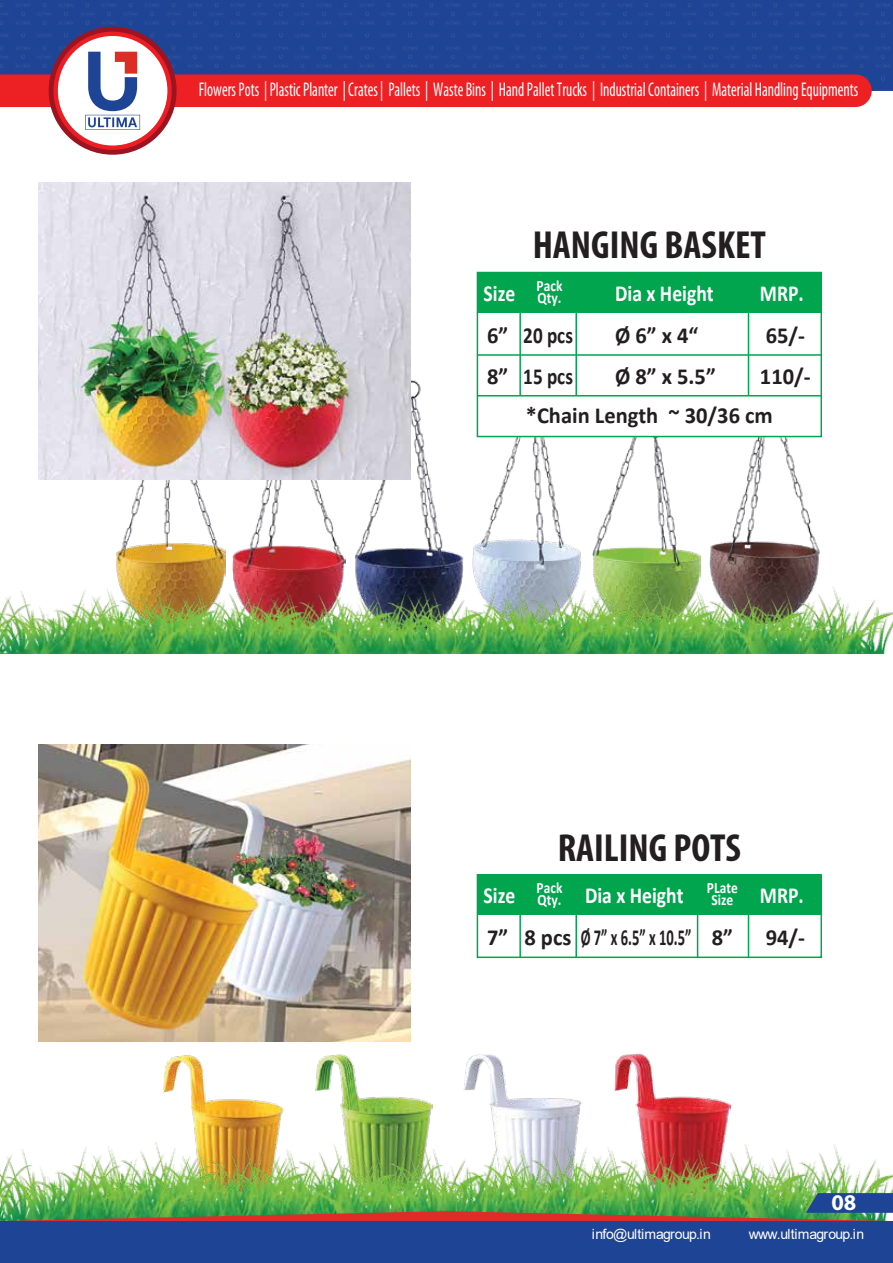
<style>
.page{position:relative;width:893px;height:1263px;background:#fff}
.page>*{position:absolute;margin:0;border:0;box-sizing:border-box;transform-origin:0 0}
.t1{font:700 condensed 39.3px "Myriad Pro";color:#231f20}
.t2{font:700 22.95px/41.1px "Calibri";color:#231f20}
.t3{font:700 22.95px "Calibri";color:#fff;scale:.85 1}
.t4{font:700 22.95px/41.1px "Calibri";color:#231f20;scale:.83 1}
.t5{font:700 22.5px "Myriad Pro";color:#fff}
.t6{font:condensed 19.95px "Myriad Pro";color:#fff;scale:.79 1}
.t7{font:700 15.75px/12px "Calibri";color:#fff;scale:.85 1}
.t8{font:14.1px "Arial";letter-spacing:-.025em;color:#fff}
.t9{font:14.1px "Arial";letter-spacing:-.055em;color:#fff}
</style>
<div class="page">
<div style="left:0;top:0;width:893px;height:91px;background:#1e4495"></div>
<img style="left:39px;top:744px;width:371px;height:297px">
<svg style="left:49px;top:27px;width:128px;height:128px"></svg>
<svg style="left:54px;top:32px;width:118px;height:118px"></svg>
<div style="left:58px;top:36px;width:109px;height:109px;background:#fff;border-radius:50%"></div>
<svg style="left:0;top:52px;width:872px;height:78px"></svg>
<img style="left:315px;top:1054px;width:117px;height:52px">
<img style="left:162px;top:1055px;width:117px;height:51px">
<img style="left:615px;top:1054px;width:116px;height:52px">
<img style="left:463px;top:1054px;width:120px;height:52px">
<img style="left:0;top:1106px;width:893px;height:87px">
<div style="left:0;top:1221px;width:893px;height:42px;background:#1e4495"></div>
<svg style="left:0;top:1193px;width:893px;height:28px;background:#678f49"></svg>
<img style="left:351px;top:371px;width:113px;height:204px">
<img style="left:115px;top:479px;width:110px;height:96px">
<img style="left:472px;top:371px;width:115px;height:204px">
<img style="left:592px;top:437px;width:108px;height:138px">
<img style="left:233px;top:479px;width:112px;height:96px">
<img style="left:708px;top:437px;width:113px;height:138px">
<img style="left:0;top:575px;width:893px;height:78px">
<div style="left:477px;top:874px;width:345px;height:84px;background:#fff;border:2px solid #00a54e"></div>
<hr style="left:519px;top:875px;width:2px;height:82px;background:#00a54e">
<hr style="left:575px;top:875px;width:2px;height:82px;background:#00a54e">
<hr style="left:697px;top:875px;width:1px;height:82px;background:#00a54e">
<hr style="left:748px;top:875px;width:1px;height:82px;background:#00a54e">
<div style="left:477px;top:875px;width:344px;height:40px;background:#00a54e"></div>
<img style="left:39px;top:182px;width:371px;height:297px">
<div style="left:477px;top:272px;width:345px;height:165px;background:#fff;border:2px solid #00a54e"></div>
<hr style="left:519px;top:272px;width:2px;height:124px;background:#00a54e">
<hr style="left:575px;top:272px;width:2px;height:124px;background:#00a54e">
<hr style="left:748px;top:272px;width:1px;height:124px;background:#00a54e">
<hr style="left:477px;top:354px;width:344px;height:2px;background:#00a54e">
<hr style="left:477px;top:395px;width:344px;height:1px;background:#00a54e">
<div style="left:477px;top:272px;width:344px;height:41px;background:#00a54e"></div>
<p class="t6" style="left:199px;top:77px;width:836px">Flowers Pots | Plastic Planter | Crates | Pallets | Waste Bins | Hand Pallet Trucks | Industrial Containers | Material Handling Equipments</p>
<h1 class="t1" style="left:533px;top:220px;width:235px">HANGING BASKET</h1>
<p class="t3" style="left:484px;top:277px;width:94px">Size <sup>Pack</sup></p>
<p class="t7" style="left:538px;top:292px;width:30px">Qty.</p>
<p class="t3" style="left:615px;top:277px;width:117px">Dia x Height</p>
<p class="t3" style="left:760px;top:277px;width:53px">MRP.</p>
<p class="t2" style="left:615px;top:314px;width:102px">Ø 6” x 4“<br>Ø 8” x 5.5”</p>
<p class="t2" style="left:487px;top:314px;width:23px">6”<br>8”</p>
<p class="t2" style="left:760px;top:314px;width:52px">65/-<br>110/-</p>
<p class="t4" style="left:523px;top:314px;width:61px">20 pcs<br>15 pcs</p>
<p class="t2" style="left:526px;top:395px;width:248px">*Chain Length ~ 30/36 cm</p>
<h1 class="t1" style="left:558px;top:823px;width:185px">RAILING POTS</h1>
<p class="t3" style="left:484px;top:879px;width:94px">Size <sup>Pack</sup></p>
<p class="t7" style="left:538px;top:894px;width:30px">Qty.</p>
<p class="t7" style="left:707px;top:882px;width:38px">PLate<br>Size</p>
<p class="t3" style="left:585px;top:879px;width:117px">Dia x Height</p>
<p class="t3" style="left:760px;top:879px;width:53px">MRP.</p>
<p class="t2" style="left:487px;top:916px;width:206px">7” 8 pcs Ø 7” x 6.5” x 10.5”</p>
<p class="t2" style="left:712px;top:916px;width:23px">8”</p>
<p class="t2" style="left:766px;top:916px;width:41px">94/-</p>
<p class="t5" style="left:831px;top:1188px;width:26px">08</p>
<p class="t8" style="left:592px;top:1224px;width:120px">info@ultimagroup.in</p>
<p class="t9" style="left:749px;top:1224px;width:117px">www.ultimagroup.in</p>
</div>
